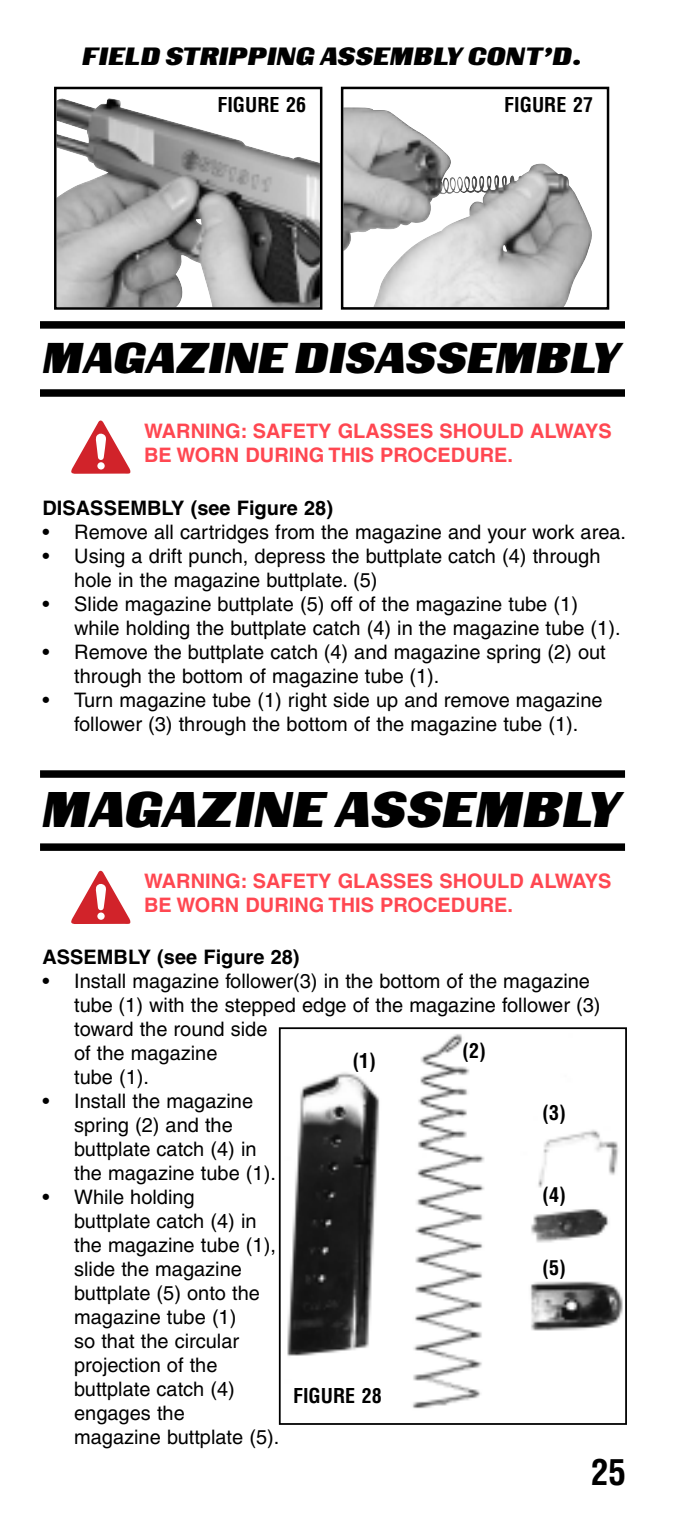
<style>
.page{position:relative;width:675px;height:1530px;background:#fff}
.page>*{position:absolute;margin:0;border:0;box-sizing:border-box;transform-origin:0 0}
.t1{font:50px "Chatten";color:#000}
.t2{font:43px "Chatten";color:#000}
.t3{font:700 condensed 35px "Helvetica";color:#000}
.t4{font:25px "Chatten";color:#000}
.t5{font:20px/24px "Helvetica";color:#000}
.t6{font:700 20px/24px "Helvetica";color:#ff4751}
.t7{font:700 20px "Helvetica";color:#000}
.t8{font:700 condensed 20px "Helvetica";color:#000}
</style>
<div class="page">
<div style="left:40px;top:321px;width:585px;height:8px;background:#000"></div>
<div style="left:40px;top:389px;width:585px;height:8px;background:#000"></div>
<div style="left:40px;top:770px;width:585px;height:8px;background:#000"></div>
<div style="left:40px;top:843px;width:585px;height:8px;background:#000"></div>
<svg style="left:71px;top:421px;width:60px;height:53px"></svg>
<svg style="left:71px;top:871px;width:60px;height:53px"></svg>
<img style="left:287px;top:1034px;width:336px;height:375px">
<div style="left:279px;top:1027px;width:348px;height:398px;border:2px solid #000"></div>
<img style="left:57px;top:98px;width:262px;height:209px">
<div style="left:54px;top:87px;width:268px;height:223px;border:2px solid #000"></div>
<img style="left:344px;top:107px;width:248px;height:200px">
<div style="left:341px;top:87px;width:268px;height:223px;border:2px solid #000"></div>
<p class="t4" style="left:83px;top:47px;width:502px">FIELD STRIPPING ASSEMBLY CONT’D.</p>
<p class="t8" style="left:217px;top:93px;width:90px">FIGURE 26</p>
<p class="t8" style="left:504px;top:93px;width:90px">FIGURE 27</p>
<h2 class="t2" style="left:43px;top:343px;width:580px">MAGAZINE DISASSEMBLY</h2>
<p class="t6" style="left:144px;top:420px;width:469px">WARNING: SAFETY GLASSES SHOULD ALWAYS<br>BE WORN DURING THIS PROCEDURE.</p>
<p class="t7" style="left:43px;top:500px;width:292px">DISASSEMBLY (see Figure 28)</p>
<p class="t5" style="left:43px;top:522px;width:585px">• Remove all cartridges from the magazine and your work area.</p>
<p class="t5" style="left:74px;top:546px;width:528px;text-indent:-32px">• Using a drift punch, depress the buttplate catch (4) through hole in the magazine buttplate. (5)</p>
<p class="t5" style="left:74px;top:594px;width:548px;text-indent:-32px">• Slide magazine buttplate (5) off of the magazine tube (1) while holding the buttplate catch (4) in the magazine tube (1).</p>
<p class="t5" style="left:74px;top:642px;width:533px;text-indent:-32px">• Remove the buttplate catch (4) and magazine spring (2) out through the bottom of magazine tube (1).</p>
<p class="t5" style="left:43px;top:690px;width:562px;text-align:center">• Turn magazine tube (1) right side up and remove magazine follower (3) through the bottom of the magazine tube (1).</p>
<h1 class="t1" style="left:43px;top:792px;width:581px">MAGAZINE ASSEMBLY</h1>
<p class="t6" style="left:144px;top:871px;width:469px">WARNING: SAFETY GLASSES SHOULD ALWAYS<br>BE WORN DURING THIS PROCEDURE.</p>
<p class="t7" style="left:42px;top:949px;width:259px">ASSEMBLY (see Figure 28)</p>
<p class="t5" style="left:74px;top:970px;width:528px;text-indent:-32px">• Install magazine follower(3) in the bottom of the magazine tube (1) with the stepped edge of the magazine follower (3) toward the round side<br>of the magazine<br>tube (1).</p>
<p class="t5" style="left:74px;top:1090px;width:203px;text-indent:-32px">• Install the magazine spring (2) and the buttplate catch (4) in the magazine tube (1).</p>
<p class="t5" style="left:74px;top:1186px;width:207px;text-indent:-32px">• While holding<br>buttplate catch (4) in the magazine tube (1), slide the magazine buttplate (5) onto the magazine tube (1)<br>so that the circular projection of the buttplate catch (4) engages the<br>magazine buttplate (5).</p>
<p class="t8" style="left:353px;top:1049px;width:25px">(1)</p>
<p class="t8" style="left:462px;top:1040px;width:25px">(2)</p>
<p class="t8" style="left:542px;top:1101px;width:25px">(3)</p>
<p class="t8" style="left:542px;top:1183px;width:25px">(4)</p>
<p class="t8" style="left:542px;top:1256px;width:25px">(5)</p>
<p class="t8" style="left:293px;top:1384px;width:90px">FIGURE 28</p>
<h3 class="t3" style="left:591px;top:1452px;width:36px">25</h3>
</div>
